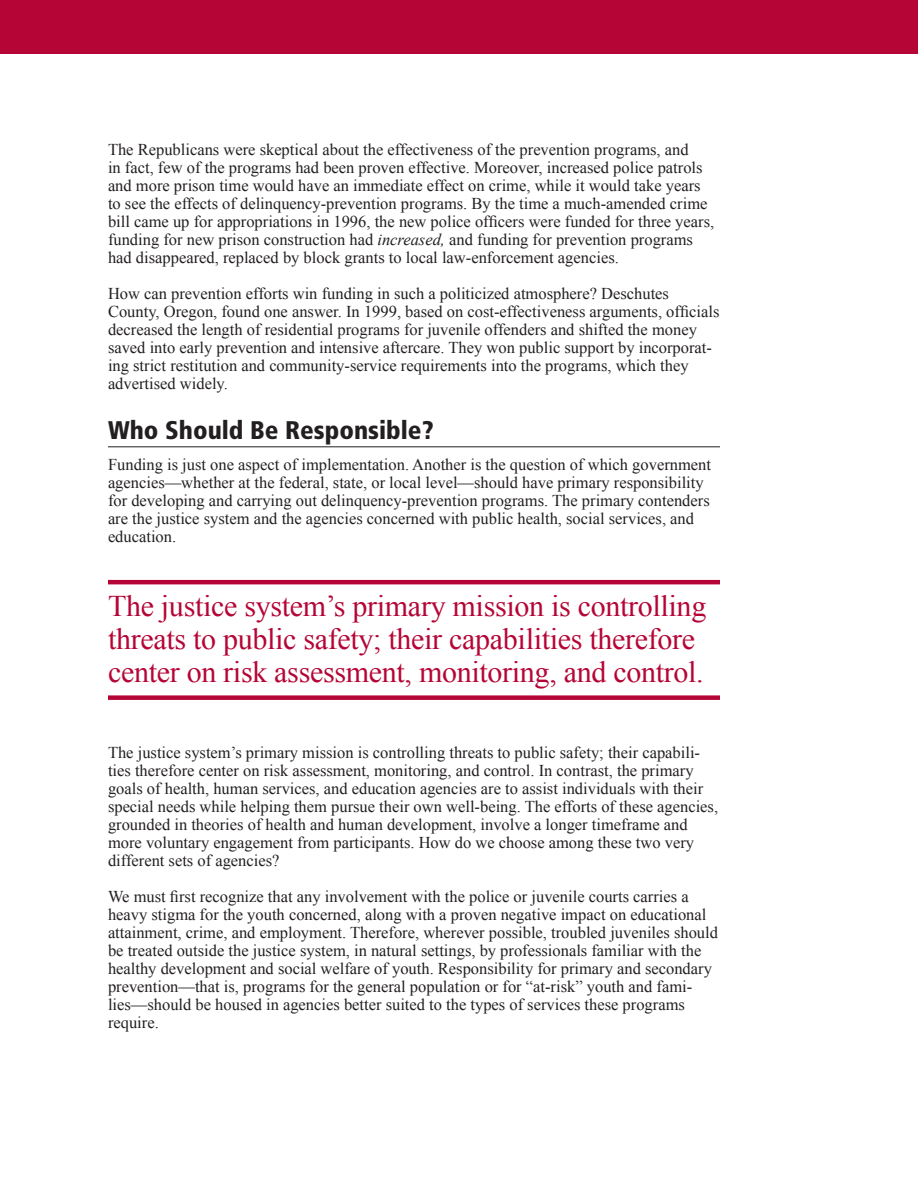
<style>
.page{position:relative;width:918px;height:1188px;background:#fff}
.page>*{position:absolute;margin:0;border:0;box-sizing:border-box;transform-origin:0 0}
.t1{font:30px/33px "Times New Roman";letter-spacing:-.01em;color:#b50536}
.t2{font:900 condensed 25.5px "Frutiger";color:#231f20}
.t3{font:16.5px/18px "Times New Roman";color:#231f20}
.s1{font-style:italic}
</style>
<div class="page">
<div style="left:0;top:0;width:918px;height:54px;background:#b50536"></div>
<hr style="left:108px;top:446px;width:612px;height:1px;background:#231f20">
<hr style="left:108px;top:580px;width:612px;height:4px;background:#b50536">
<div style="left:108px;top:695px;width:612px;height:5px;background:#b50536"></div>
<p class="t3" style="left:108px;top:141px;width:608px">The Republicans were skeptical about the effectiveness of the prevention programs, and<br>in fact, few of the programs had been proven effective. Moreover, increased police patrols and more prison time would have an immediate effect on crime, while it would take years to see the effects of delinquency-prevention programs. By the time a much-amended crime bill came up for appropriations in 1996, the new police officers were funded for three years, funding for new prison construction had <span class="s1">increased,</span> and funding for prevention programs had disappeared, replaced by block grants to local law-enforcement agencies.</p>
<p class="t3" style="left:108px;top:285px;width:613px">How can prevention efforts win funding in such a politicized atmosphere? Deschutes County, Oregon, found one answer. In 1999, based on cost-effectiveness arguments, officials decreased the length of residential programs for juvenile offenders and shifted the money saved into early prevention and intensive aftercare. They won public support by incorporat&shy;ing strict restitution and community-service requirements into the programs, which they advertised widely.</p>
<h2 class="t2" style="left:108px;top:415px;width:327px">Who Should Be Responsible?</h2>
<p class="t3" style="left:108px;top:456px;width:605px">Funding is just one aspect of implementation. Another is the question of which government agencies—whether at the federal, state, or local level—should have primary responsibility for developing and carrying out delinquency-prevention programs. The primary contenders are the justice system and the agencies concerned with public health, social services, and education.</p>
<h1 class="t1" style="left:108px;top:589px;width:600px">The justice system’s primary mission is controlling threats to public safety; their capabilities therefore center on risk assessment, monitoring, and control.</h1>
<p class="t3" style="left:108px;top:744px;width:612px">The justice system’s primary mission is controlling threats to public safety; their capabili&shy;ties therefore center on risk assessment, monitoring, and control. In contrast, the primary goals of health, human services, and education agencies are to assist individuals with their special needs while helping them pursue their own well-being. The efforts of these agencies, grounded in theories of health and human development, involve a longer timeframe and more voluntary engagement from participants. How do we choose among these two very different sets of agencies?</p>
<p class="t3" style="left:108px;top:888px;width:612px">We must first recognize that any involvement with the police or juvenile courts carries a heavy stigma for the youth concerned, along with a proven negative impact on educational attainment, crime, and employment. Therefore, wherever possible, troubled juveniles should be treated outside the justice system, in natural settings, by professionals familiar with the healthy development and social welfare of youth. Responsibility for primary and secondary prevention—that is, programs for the general population or for “at-risk” youth and fami&shy;lies—should be housed in agencies better suited to the types of services these programs require.</p>
</div>
